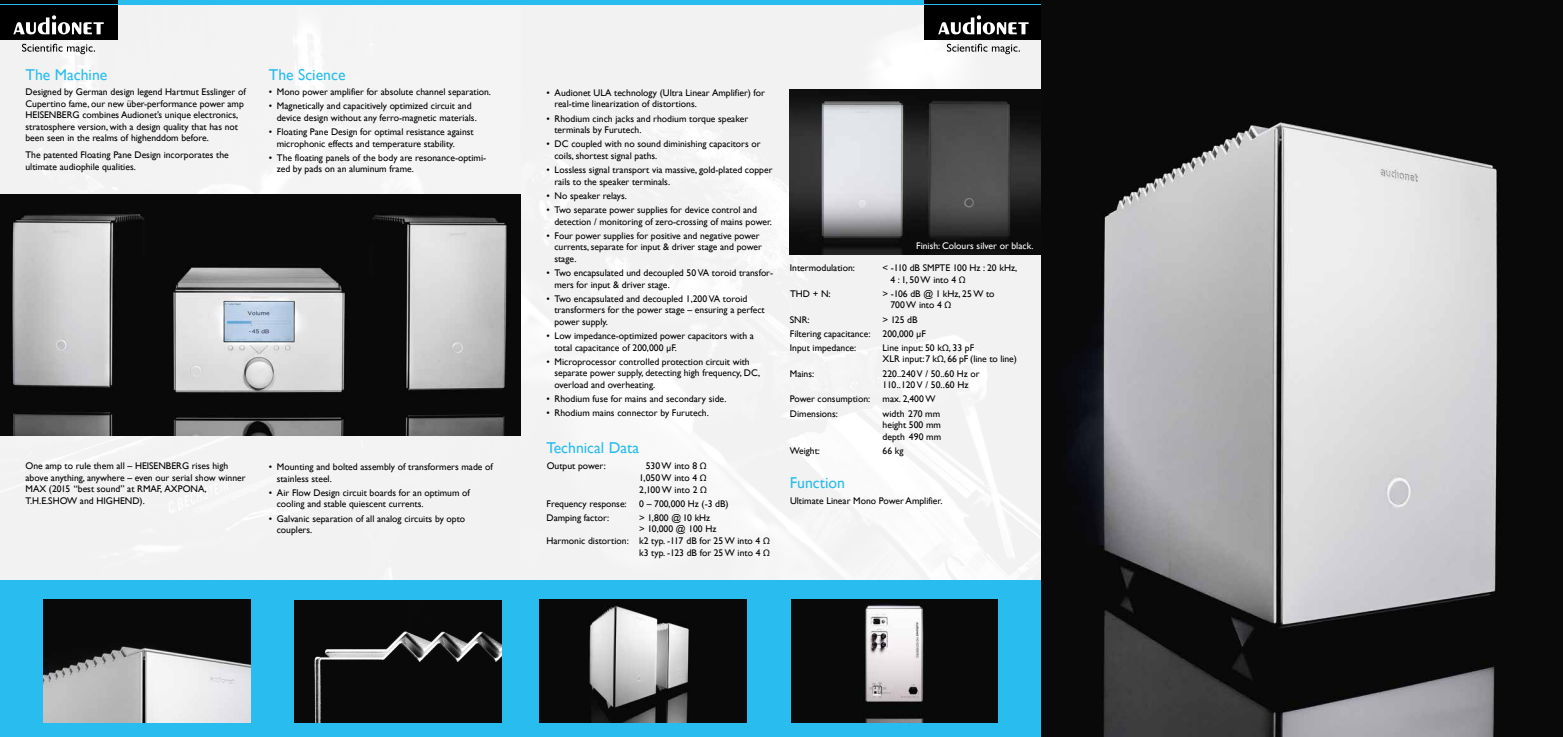
<style>
.page{position:relative;width:1563px;height:737px;background:#fff}
.page>*{position:absolute;margin:0;border:0;box-sizing:border-box;transform-origin:0 0}
.t1{font:15.75px "Gill Sans";color:#29bdef}
.t2{font:9.62px/11.5px "Gill Sans";color:#000}
.t3{font:9.62px "Gill Sans";color:#fff}
.s1{font-family:"Myriad Pro"}
</style>
<div class="page">
<img style="left:0;top:0;width:1563px;height:737px">
<div style="left:521px;top:0;width:521px;height:5px;background:#29bdef"></div>
<div style="left:521px;top:580px;width:521px;height:157px;background:#29bdef"></div>
<div style="left:925px;top:0;width:117px;height:39px;background:#000"></div>
<svg style="left:938px;top:15px;width:90px;height:19px"></svg>
<hr style="left:925px;top:5px;width:117px;height:1px;background:#29bdef">
<svg style="left:947px;top:44px;width:73px;height:10px"></svg>
<img style="left:790px;top:90px;width:252px;height:164px">
<img style="left:540px;top:600px;width:207px;height:122px">
<img style="left:791px;top:600px;width:207px;height:122px">
<div style="left:0;top:0;width:521px;height:5px;background:#29bdef"></div>
<div style="left:0;top:580px;width:521px;height:157px;background:#29bdef"></div>
<img style="left:43px;top:600px;width:207px;height:122px">
<img style="left:295px;top:600px;width:206px;height:122px">
<div style="left:0;top:0;width:117px;height:39px;background:#000"></div>
<svg style="left:13px;top:15px;width:91px;height:19px"></svg>
<hr style="left:0;top:5px;width:117px;height:1px;background:#29bdef">
<svg style="left:22px;top:44px;width:73px;height:10px"></svg>
<img style="left:0;top:195px;width:521px;height:241px">
<h1 class="t1" style="left:26px;top:65px;width:83px">The Machine</h1>
<p class="t2" style="left:26px;top:86px;width:222px">Designed by German design legend Hartmut Esslinger of Cupertino fame, our new über-performance power amp HEISENBERG combines Audionet’s unique electronics, stratosphere version, with a design quality that has not been seen in the realms of highenddom before.</p>
<p class="t2" style="left:26px;top:149px;width:205px">The patented Floating Pane Design incorporates the ultimate audiophile qualities.</p>
<h1 class="t1" style="left:269px;top:65px;width:78px">The Science</h1>
<p class="t2" style="left:269px;top:86px;width:224px">• Mono power amplifier for absolute channel separation.</p>
<p class="t2" style="left:277px;top:100px;width:202px;text-indent:-8px">• Magnetically and capacitively optimized circuit and device design without any ferro-magnetic materials.</p>
<p class="t2" style="left:277px;top:126px;width:198px;text-indent:-8px">• Floating Pane Design for optimal resistance against microphonic effects and temperature stability.</p>
<p class="t2" style="left:277px;top:152px;width:211px;text-indent:-8px">• The floating panels of the body are resonance-optimi&shy;zed by pads on an aluminum frame.</p>
<p class="t2" style="left:26px;top:460px;width:222px">One amp to rule them all – HEISENBERG rises high above anything, anywhere – even our serial show winner MAX (2015 “best sound” at RMAF, AXPONA, T.H.E.SHOW and HIGHEND).</p>
<p class="t2" style="left:277px;top:461px;width:218px;text-indent:-8px">• Mounting and bolted assembly of transformers made of stainless steel.</p>
<p class="t2" style="left:277px;top:487px;width:195px;text-indent:-8px">• Air Flow Design circuit boards for an optimum of cooling and stable quiescent currents.</p>
<p class="t2" style="left:277px;top:512px;width:190px;text-indent:-8px">• Galvanic separation of all analog circuits by opto couplers.</p>
<p class="t2" style="left:554px;top:87px;width:212px;text-indent:-8px">• Audionet ULA technology (Ultra Linear Amplifier) for real-time linearization of distortions.</p>
<p class="t2" style="left:554px;top:112px;width:195px;text-indent:-8px">• Rhodium cinch jacks and rhodium torque speaker terminals by Furutech.</p>
<p class="t2" style="left:554px;top:138px;width:208px;text-indent:-8px">• DC coupled with no sound diminishing capacitors or coils, shortest signal paths.</p>
<p class="t2" style="left:554px;top:164px;width:220px;text-indent:-8px">• Lossless signal transport via massive, gold-plated copper rails to the speaker terminals.</p>
<p class="t2" style="left:546px;top:190px;width:82px">• No speaker relays.</p>
<p class="t2" style="left:554px;top:204px;width:219px;text-indent:-8px">• Two separate power supplies for device control and detection / monitoring of zero-crossing of mains power.</p>
<p class="t2" style="left:554px;top:229px;width:209px;text-indent:-8px">• Four power supplies for positive and negative power currents, separate for input &amp; driver stage and power stage.</p>
<p class="t2" style="left:554px;top:267px;width:220px;text-indent:-8px">• Two encapsulated und decoupled 50 VA toroid transfor&shy;mers for input &amp; driver stage.</p>
<p class="t2" style="left:554px;top:292px;width:212px;text-indent:-8px">• Two encapsulated and decoupled 1,200 VA toroid transformers for the power stage – ensuring a perfect power supply.</p>
<p class="t2" style="left:554px;top:330px;width:201px;text-indent:-8px">• Low impedance-optimized power capacitors with a total capacitance of 200,000 µF.</p>
<p class="t2" style="left:554px;top:355px;width:207px;text-indent:-8px">• Microprocessor controlled protection circuit with separate power supply, detecting high frequency, DC, overload and overheating.</p>
<p class="t2" style="left:546px;top:393px;width:181px">• Rhodium fuse for mains and secondary side.</p>
<p class="t2" style="left:546px;top:407px;width:164px">• Rhodium mains connector by Furutech.</p>
<h1 class="t1" style="left:546px;top:438px;width:94px">Technical Data</h1>
<p class="t2" style="left:547px;top:460px;width:61px">Output power:</p>
<p class="t2" style="left:639px;top:460px;width:69px;text-align:justify;text-indent:7px">530 W into 8 <span class="s1">Ω </span>1,050 W into 4 <span class="s1">Ω </span>2,100 W into 2 <span class="s1">Ω</span></p>
<p class="t2" style="left:546px;top:497px;width:82px">Frequency response:</p>
<p class="t2" style="left:639px;top:497px;width:91px">0 – 700,000 Hz (-3 dB)</p>
<p class="t2" style="left:546px;top:512px;width:64px">Damping factor:</p>
<p class="t2" style="left:639px;top:512px;width:73px">&gt; 1,800 @ 10 kHz</p>
<p class="t2" style="left:639px;top:523px;width:79px">&gt; 10,000 @ 100 Hz</p>
<p class="t2" style="left:546px;top:535px;width:225px">Harmonic distortion: k2 typ. -117 dB for 25 W into 4 <span class="s1">Ω</span></p>
<p class="t2" style="left:639px;top:546px;width:132px">k3 typ. -123 dB for 25 W into 4 <span class="s1">Ω</span></p>
<p class="t3" style="left:916px;top:240px;width:119px">Finish: Colours silver or black.</p>
<p class="t2" style="left:790px;top:262px;width:67px">Intermodulation:</p>
<p class="t2" style="left:890px;top:262px;width:128px;text-indent:-8px">&lt; -110 dB SMPTE 100 Hz : 20 kHz,<br>4 : 1, 50 W into 4 <span class="s1">Ω</span></p>
<p class="t2" style="left:790px;top:288px;width:42px">THD + N:</p>
<p class="t2" style="left:890px;top:288px;width:106px;text-indent:-8px">&gt; -106 dB @ 1 kHz, 25 W to<br>700 W into 4 <span class="s1">Ω</span></p>
<p class="t2" style="left:790px;top:313px;width:21px">SNR:</p>
<p class="t2" style="left:882px;top:313px;width:36px">&gt; 125 dB</p>
<p class="t2" style="left:790px;top:327px;width:82px">Filtering capacitance:</p>
<p class="t2" style="left:882px;top:327px;width:45px">200,000 µF</p>
<p class="t2" style="left:790px;top:342px;width:68px">Input impedance:</p>
<p class="t2" style="left:882px;top:342px;width:136px">Line input: 50 k<span class="s1">Ω</span>, 33 pF<br>XLR input:7 k<span class="s1">Ω</span>, 66 pF (line to line)</p>
<p class="t2" style="left:790px;top:367px;width:26px">Mains:</p>
<p class="t2" style="left:882px;top:367px;width:99px">220..240 V / 50..60 Hz or<br>110..120 V / 50..60 Hz</p>
<p class="t2" style="left:790px;top:393px;width:82px">Power consumption:</p>
<p class="t2" style="left:882px;top:393px;width:54px">max. 2,400 W</p>
<p class="t2" style="left:790px;top:407px;width:49px">Dimensions:</p>
<p class="t2" style="left:882px;top:407px;width:60px;text-align:justify">width 270 mm height 500 mm depth 490 mm</p>
<p class="t2" style="left:790px;top:445px;width:32px">Weight:</p>
<p class="t2" style="left:882px;top:445px;width:23px">66 kg</p>
<h1 class="t1" style="left:790px;top:473px;width:57px">Function</h1>
<p class="t2" style="left:790px;top:495px;width:154px">Ultimate Linear Mono Power Amplifier.</p>
</div>
